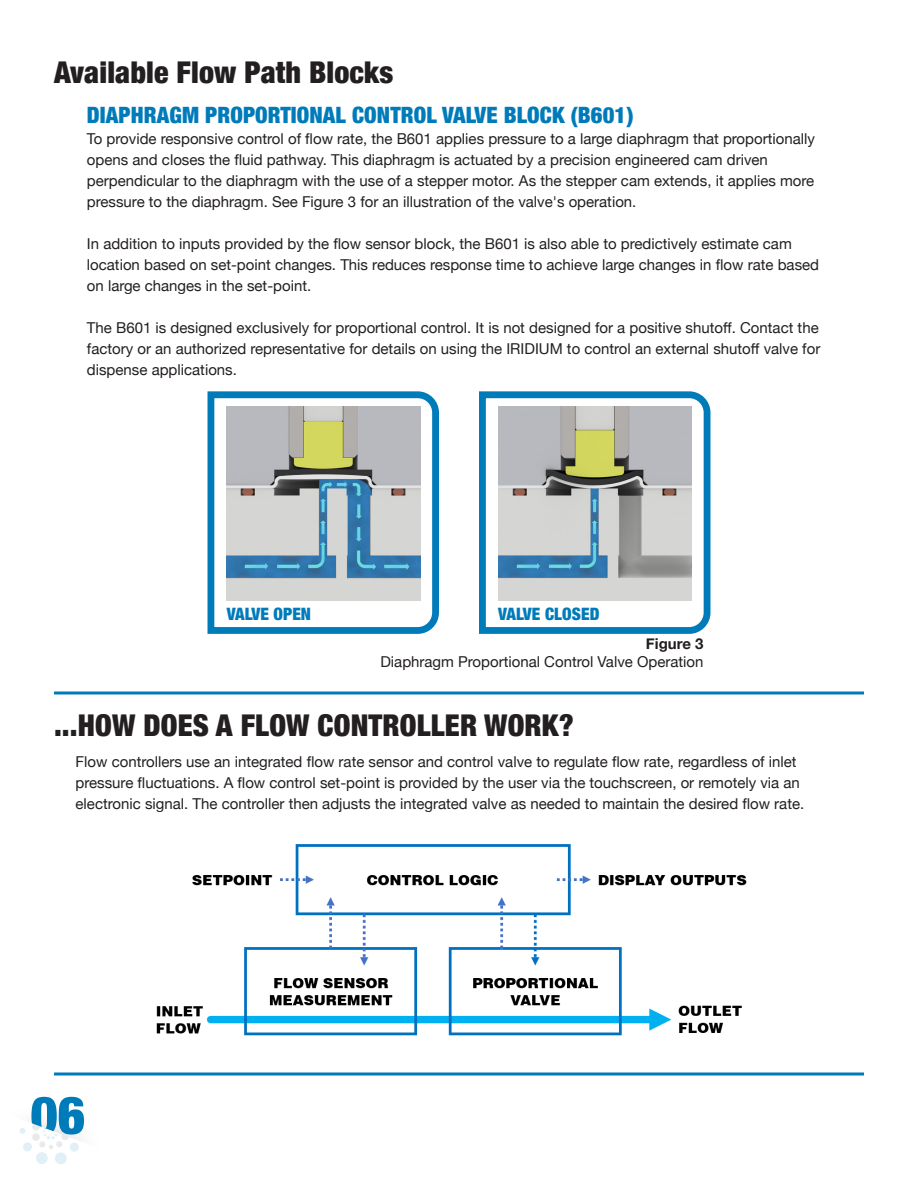
<style>
.page{position:relative;width:918px;height:1188px;background:#fff}
.page>*{position:absolute;margin:0;border:0;box-sizing:border-box;transform-origin:0 0}
.t1{font:900 condensed 52.5px "Helvetica Neue";color:#007bba}
.t2{font:900 condensed 30px "Helvetica Neue";letter-spacing:.005em;color:#231f20}
.t3{font:900 condensed 22.5px "Helvetica Neue";letter-spacing:.005em;color:#007bba}
.t4{font:900 condensed 17.1px "Helvetica Neue";letter-spacing:.005em;color:#007bba}
.t5{font:15px/21px "Helvetica Neue";color:#231f20}
.t6{font:700 15px "Helvetica Neue";color:#231f20}
</style>
<div class="page">
<hr style="left:54px;top:692px;width:810px;height:3px;background:#007bba">
<hr style="left:54px;top:1073px;width:810px;height:3px;background:#007bba">
<img style="left:156px;top:844px;width:591px;height:192px">
<svg style="left:207px;top:391px;width:232px;height:243px"></svg>
<svg style="left:479px;top:391px;width:232px;height:243px"></svg>
<svg style="left:19px;top:1121px;width:62px;height:43px"></svg>
<p class="t2" style="left:54px;top:48px;width:341px">Available Flow Path Blocks</p>
<p class="t3" style="left:87px;top:97px;width:548px">DIAPHRAGM PROPORTIONAL CONTROL VALVE BLOCK (B601)</p>
<p class="t5" style="left:87px;top:129px;width:730px">To provide responsive control of flow rate, the B601 applies pressure to a large diaphragm that proportionally opens and closes the fluid pathway. This diaphragm is actuated by a precision engineered cam driven perpendicular to the diaphragm with the use of a stepper motor. As the stepper cam extends, it applies more pressure to the diaphragm. See Figure 3 for an illustration of the valve's operation.</p>
<p class="t5" style="left:87px;top:234px;width:734px">In addition to inputs provided by the flow sensor block, the B601 is also able to predictively estimate cam location based on set-point changes. This reduces response time to achieve large changes in flow rate based on large changes in the set-point.</p>
<p class="t5" style="left:87px;top:318px;width:735px;text-align:justify">The B601 is designed exclusively for proportional control. It is not designed for a positive shutoff. Contact the factory or an authorized representative for details on using the IRIDIUM to control an external shutoff valve for dispense applications.</p>
<p class="t4" style="left:227px;top:600px;width:86px">VALVE OPEN</p>
<p class="t4" style="left:498px;top:600px;width:103px">VALVE CLOSED</p>
<p class="t6" style="left:646px;top:632px;width:59px">Figure 3</p>
<p class="t5" style="left:380px;top:652px;width:325px">Diaphragm Proportional Control Valve Operation</p>
<p class="t2" style="left:54px;top:700px;width:521px">...HOW DOES A FLOW CONTROLLER WORK?</p>
<p class="t5" style="left:76px;top:752px;width:730px">Flow controllers use an integrated flow rate sensor and control valve to regulate flow rate, regardless of inlet pressure fluctuations. A flow control set-point is provided by the user via the touchscreen, or remotely via an electronic signal. The controller then adjusts the integrated valve as needed to maintain the desired flow rate.</p>
<p class="t1" style="left:30px;top:1072px;width:56px">06</p>
</div>
